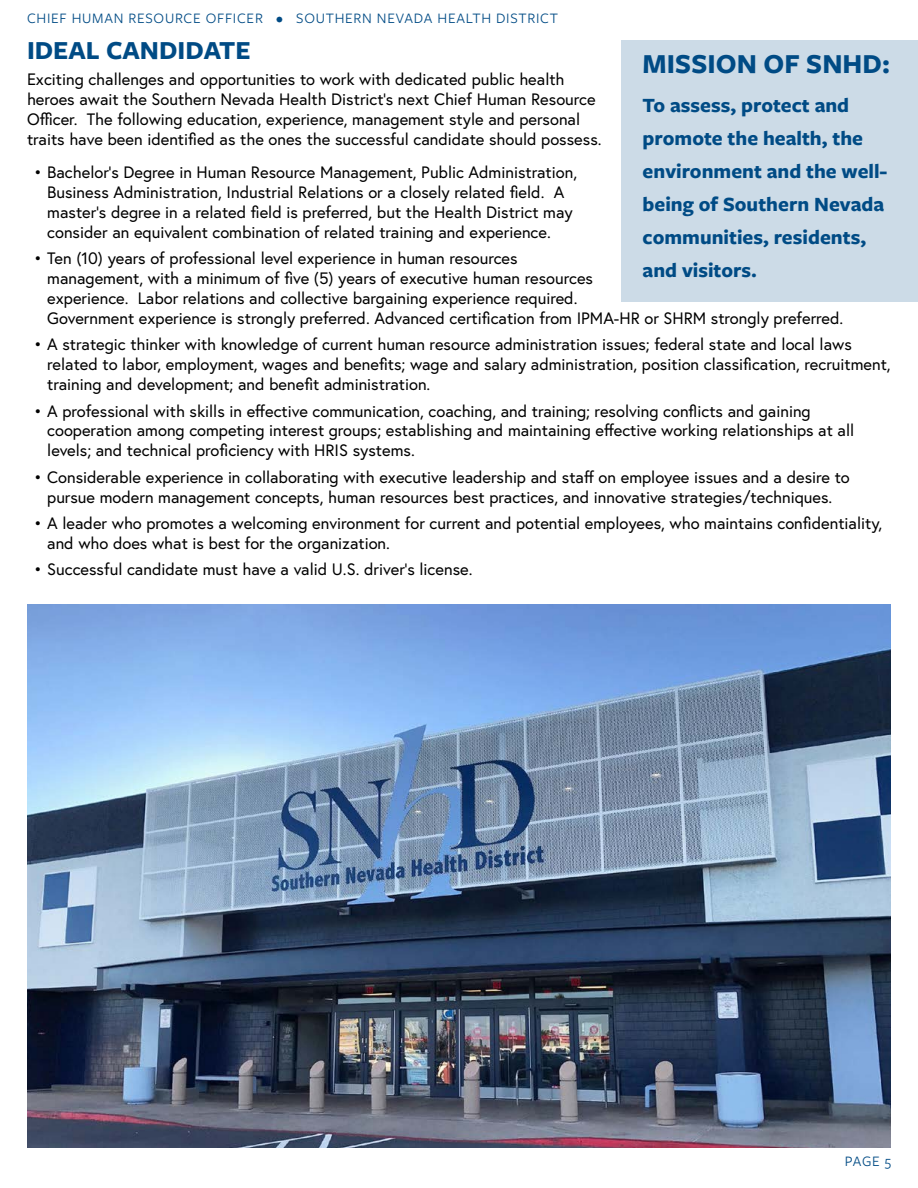
<style>
.page{position:relative;width:918px;height:1188px;background:#fff}
.page>*{position:absolute;margin:0;border:0;box-sizing:border-box;transform-origin:0 0}
.t1{font:700 28.5px "Freight Sans Pro";color:#004b85}
.t2{font:700 27px "Freight Sans Pro";color:#004b85}
.t3{font:700 21px/33px "Freight Sans Pro";color:#004b85}
.t4{font:16.5px/19.8px "Europa";color:#000}
.t5{font:15px "Freight Sans Pro";letter-spacing:.05em;color:#004b85}
</style>
<div class="page">
<div style="left:621px;top:40px;width:297px;height:262px;background:#ccdbe7"></div>
<img style="left:27px;top:605px;width:864px;height:543px">
<p class="t5" style="left:27px;top:8px;width:532px">CHIEF HUMAN RESOURCE OFFICER • SOUTHERN NEVADA HEALTH DISTRICT</p>
<h2 class="t2" style="left:27px;top:31px;width:225px">IDEAL CANDIDATE</h2>
<p class="t4" style="left:27px;top:69px;width:576px">Exciting challenges and opportunities to work with dedicated public health heroes await the Southern Nevada Health District’s next Chief Human Resource Officer. The following education, experience, management style and personal traits have been identified as the ones the successful candidate should possess.</p>
<p class="t4" style="left:47px;top:162px;width:531px;text-indent:-13px">• Bachelor’s Degree in Human Resource Management, Public Administration, Business Administration, Industrial Relations or a closely related field. A master’s degree in a related field is preferred, but the Health District may consider an equivalent combination of related training and experience.</p>
<p class="t4" style="left:47px;top:248px;width:547px;text-indent:-13px">• Ten (10) years of professional level experience in human resources management, with a minimum of five (5) years of executive human resources experience. Labor relations and collective bargaining experience required.</p>
<h1 class="t1" style="left:643px;top:44px;width:249px">MISSION OF SNHD:</h1>
<p class="t3" style="left:643px;top:88px;width:246px">To assess, protect and promote the health, the environment and the well&shy;being of Southern Nevada communities, residents, and visitors.</p>
<p class="t4" style="left:47px;top:308px;width:798px">Government experience is strongly preferred. Advanced certification from IPMA-HR or SHRM strongly preferred.</p>
<p class="t4" style="left:47px;top:335px;width:845px;text-indent:-13px">• A strategic thinker with knowledge of current human resource administration issues; federal state and local laws related to labor, employment, wages and benefits; wage and salary administration, position classification, recruitment, training and development; and benefit administration.</p>
<p class="t4" style="left:47px;top:401px;width:808px;text-indent:-13px">• A professional with skills in effective communication, coaching, and training; resolving conflicts and gaining cooperation among competing interest groups; establishing and maintaining effective working relationships at all levels; and technical proficiency with HRIS systems.</p>
<p class="t4" style="left:34px;top:467px;width:818px;text-align:center">• Considerable experience in collaborating with executive leadership and staff on employee issues and a desire to pursue modern management concepts, human resources best practices, and innovative strategies/techniques.</p>
<p class="t4" style="left:47px;top:513px;width:837px;text-indent:-13px">• A leader who promotes a welcoming environment for current and potential employees, who maintains confidentiality, and who does what is best for the organization.</p>
<p class="t4" style="left:34px;top:560px;width:440px">• Successful candidate must have a valid U.S. driver’s license.</p>
<p class="t5" style="left:845px;top:1151px;width:48px">PAGE 5</p>
</div>
